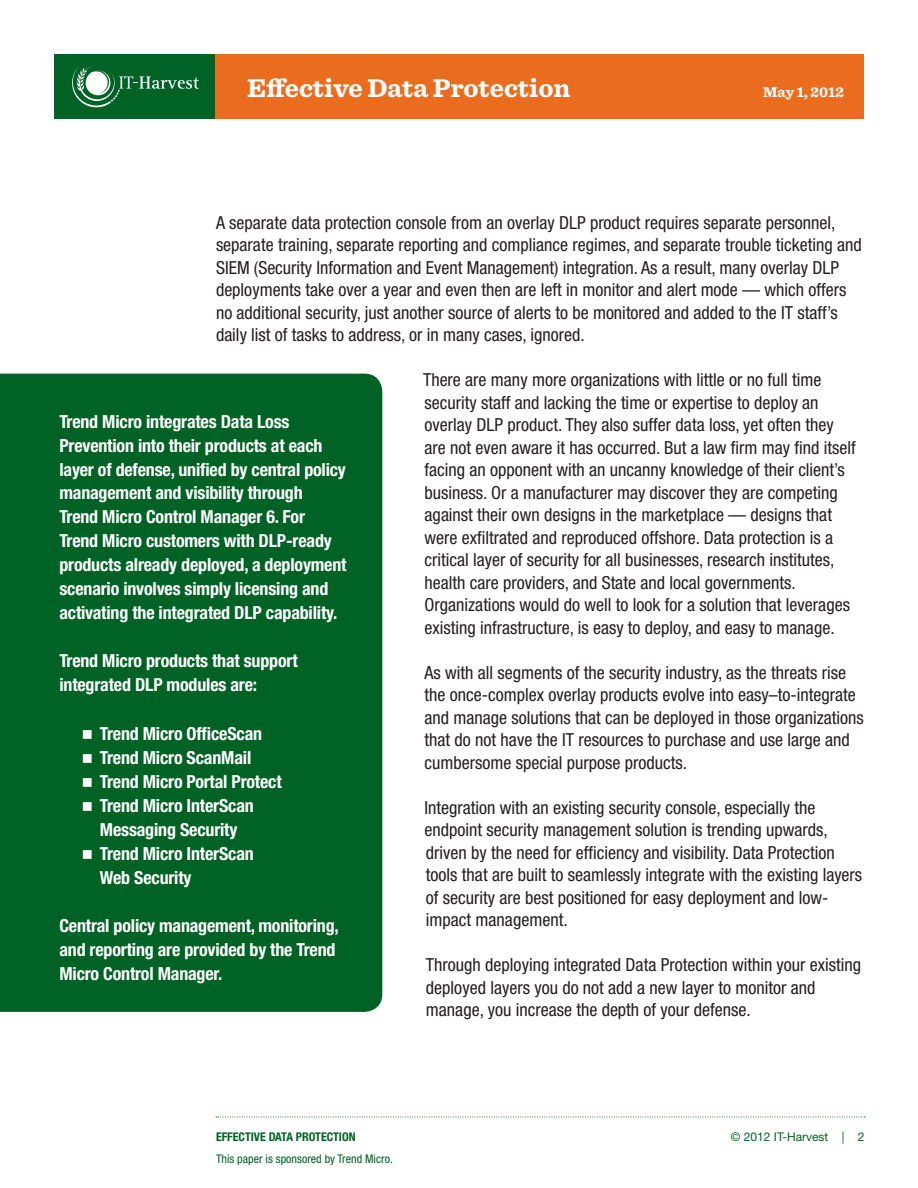
<style>
.page{position:relative;width:918px;height:1188px;background:#fff}
.page>*{position:absolute;margin:0;border:0;box-sizing:border-box;transform-origin:0 0}
.t1{font:700 27px "Sentinel";color:#fff}
.t2{font:condensed 18px/22.5px "Helvetica Neue LT Std";color:#231f20}
.t3{font:700 condensed 18px/24px "Helvetica Neue LT Std";letter-spacing:-.01em;color:#fff}
.t4{font:700 15px "Sentinel";color:#fff}
.t5{font:condensed 12px "Helvetica Neue LT Std";color:#006224}
.t6{font:700 condensed 12px "Helvetica Neue LT Std";color:#006224}
.t7{font:12px "Helvetica Neue LT Std";color:#006224}
</style>
<div class="page">
<div style="left:54px;top:54px;width:162px;height:65px;background:#006224"></div>
<svg style="left:216px;top:1117px;width:649px;height:1px"></svg>
<div style="left:216px;top:54px;width:648px;height:65px;background:#ea6d1f"></div>
<svg style="left:72px;top:66px;width:127px;height:42px"></svg>
<div style="left:0;top:374px;width:382px;height:638px;background:#006224"></div>
<h1 class="t1" style="left:247px;top:67px;width:325px">Effective Data Protection</h1>
<p class="t4" style="left:763px;top:80px;width:83px">May 1, 2012</p>
<p class="t2" style="left:216px;top:211px;width:647px">A separate data protection console from an overlay DLP product requires separate personnel, separate training, separate reporting and compliance regimes, and separate trouble ticketing and SIEM (Security Information and Event Management) integration. As a result, many overlay DLP deployments take over a year and even then are left in monitor and alert mode — which offers no additional security, just another source of alerts to be monitored and added to the IT staff’s daily list of tasks to address, or in many cases, ignored.</p>
<p class="t2" style="left:423px;top:369px;width:434px">There are many more organizations with little or no full time security staff and lacking the time or expertise to deploy an overlay DLP product. They also suffer data loss, yet often they are not even aware it has occurred. But a law firm may find itself facing an opponent with an uncanny knowledge of their client’s business. Or a manufacturer may discover they are competing against their own designs in the marketplace — designs that were exfiltrated and reproduced offshore. Data protection is a critical layer of security for all businesses, research institutes, health care providers, and State and local governments.<br>Organizations would do well to look for a solution that leverages existing infrastructure, is easy to deploy, and easy to manage.</p>
<p class="t2" style="left:424px;top:661px;width:441px">As with all segments of the security industry, as the threats rise the once-complex overlay products evolve into easy–to-integrate and manage solutions that can be deployed in those organizations that do not have the IT resources to purchase and use large and cumbersome special purpose products.</p>
<p class="t2" style="left:424px;top:796px;width:439px">Integration with an existing security console, especially the endpoint security management solution is trending upwards, driven by the need for efficiency and visibility. Data Protection tools that are built to seamlessly integrate with the existing layers of security are best positioned for easy deployment and low&shy;impact management.</p>
<p class="t2" style="left:426px;top:954px;width:437px">Through deploying integrated Data Protection within your existing deployed layers you do not add a new layer to monitor and manage, you increase the depth of your defense.</p>
<p class="t3" style="left:59px;top:409px;width:289px">Trend Micro integrates Data Loss Prevention into their products at each layer of defense, unified by central policy management and visibility through<br>Trend Micro Control Manager 6. For Trend Micro customers with DLP-ready products already deployed, a deployment scenario involves simply licensing and activating the integrated DLP capability.</p>
<p class="t3" style="left:59px;top:649px;width:240px">Trend Micro products that support integrated DLP modules are:</p>
<p class="t3" style="left:82px;top:721px;width:182px">■ Trend Micro OfficeScan</p>
<p class="t3" style="left:82px;top:745px;width:171px">■ Trend Micro ScanMail</p>
<p class="t3" style="left:82px;top:769px;width:201px">■ Trend Micro Portal Protect</p>
<p class="t3" style="left:82px;top:793px;width:173px;text-align:center">■ Trend Micro InterScan<br>Messaging Security</p>
<p class="t3" style="left:100px;top:841px;width:155px;text-indent:-18px">■ Trend Micro InterScan<br>Web Security</p>
<p class="t3" style="left:59px;top:913px;width:281px">Central policy management, monitoring, and reporting are provided by the Trend<br>Micro Control Manager.</p>
<p class="t6" style="left:216px;top:1129px;width:141px">EFFECTIVE DATA PROTECTION</p>
<p class="t7" style="left:731px;top:1129px;width:135px">© 2012 IT-Harvest | 2</p>
<p class="t5" style="left:216px;top:1151px;width:178px">This paper is sponsored by Trend Micro.</p>
</div>
